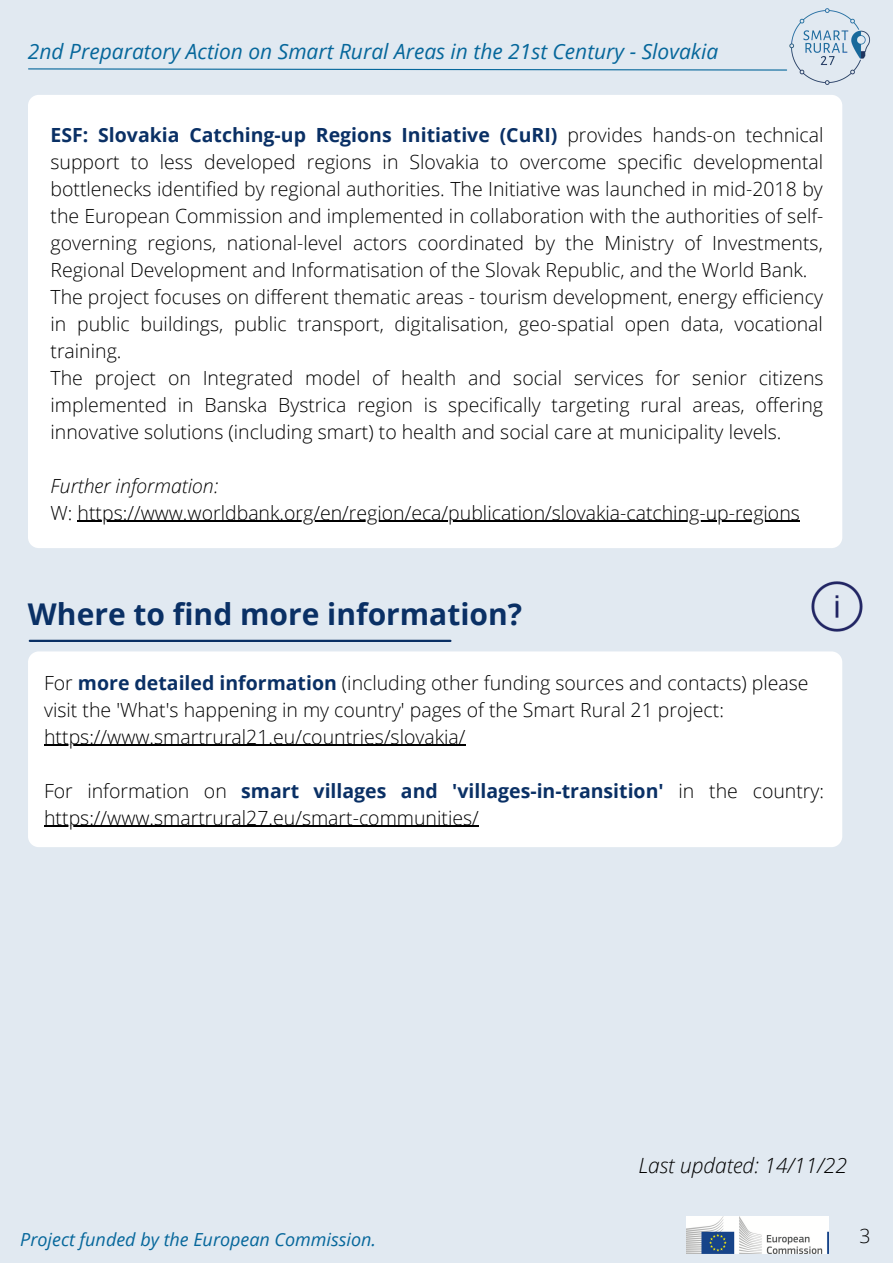
<style>
.page{position:relative;width:893px;height:1264px;background:#fff}
.page>*{position:absolute;margin:0;border:0;box-sizing:border-box;transform-origin:0 0}
.t1{font:700 30px "Open Sans";color:#0a3065}
.t2{font:italic 21px "Open Sans";color:#06679b}
.t3{font:italic 300 21px "Open Sans";color:#000}
.t4{font:300 19.5px/27px "Open Sans";color:#000}
.t5{font:italic 300 19.5px "Open Sans";color:#000}
.t6{font:italic 18px "Open Sans";color:#06679b}
.s1{font-weight:700;color:#0a3065}
</style>
<div class="page">
<div style="left:0;top:0;width:892px;height:1262px;background:#e1e9f1"></div>
<img style="left:789px;top:8px;width:81px;height:77px">
<svg style="left:28px;top:68px;width:759px;height:3px"></svg>
<img style="left:686px;top:1216px;width:142px;height:37px">
<div style="left:28px;top:95px;width:814px;height:453px;background:#fff;border-radius:11px"></div>
<div style="left:28px;top:651px;width:814px;height:196px;background:#fff;border-radius:11px"></div>
<hr style="left:44px;top:744px;width:421px;height:1px;background:#000">
<hr style="left:44px;top:825px;width:435px;height:1px;background:#000">
<img style="left:811px;top:581px;width:52px;height:51px">
<hr style="left:30px;top:639px;width:420px;height:3px;background:#0a3065">
<hr style="left:78px;top:520px;width:721px;height:2px;background:#000">
<p class="t2" style="left:28px;top:36px;width:691px">2nd Preparatory Action on Smart Rural Areas in the 21st Century - Slovakia</p>
<p class="t4" style="left:50px;top:121px;width:774px"><span class="s1">ESF: Slovakia Catching-up Regions Initiative (CuRI)</span> provides hands-on technical support to less developed regions in Slovakia to overcome specific developmental bottlenecks identified by regional authorities. The Initiative was launched in mid-2018 by the European Commission and implemented in collaboration with the authorities of self&shy;governing regions, national-level actors coordinated by the Ministry of Investments, Regional Development and Informatisation of the Slovak Republic, and the World Bank.<br>The project focuses on different thematic areas - tourism development, energy efficiency in public buildings, public transport, digitalisation, geo-spatial open data, vocational training.<br>The project on Integrated model of health and social services for senior citizens implemented in Banska Bystrica region is specifically targeting rural areas, offering innovative solutions (including smart) to health and social care at municipality levels.</p>
<p class="t5" style="left:50px;top:471px;width:169px">Further information:</p>
<p class="t4" style="left:50px;top:498px;width:750px">W: https://www.worldbank.org/en/region/eca/publication/slovakia-catching-up-regions</p>
<h1 class="t1" style="left:28px;top:593px;width:495px">Where to find more information?</h1>
<p class="t4" style="left:44px;top:668px;width:766px">For <span class="s1">more detailed information</span> (including other funding sources and contacts) please visit the 'What's happening in my country' pages of the Smart Rural 21 project: https://www.smartrural21.eu/countries/slovakia/</p>
<p class="t4" style="left:44px;top:776px;width:781px">For information on <span class="s1">smart villages and 'villages-in-transition'</span> in the country: https://www.smartrural27.eu/smart-communities/</p>
<p class="t3" style="left:638px;top:1150px;width:210px">Last updated: 14/11/22</p>
<p class="t6" style="left:20px;top:1226px;width:357px">Project funded by the European Commission.</p>
<p class="t4" style="left:859px;top:1221px;width:13px">3</p>
</div>
